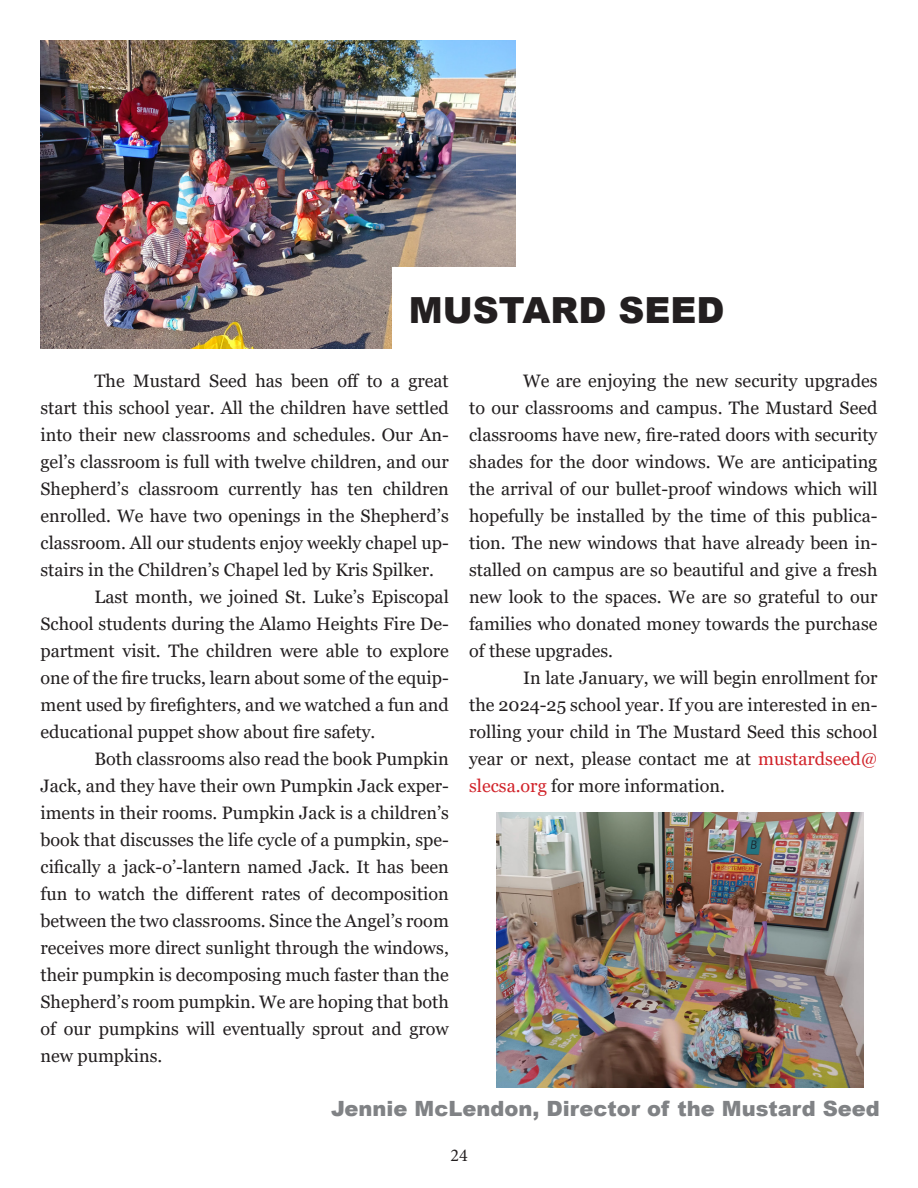
<style>
.page{position:relative;width:918px;height:1188px;background:#fff}
.page>*{position:absolute;margin:0;border:0;box-sizing:border-box;transform-origin:0 0}
.Heading_Arial_Black_24{font:900 36px "Arial";color:#231f20}
.By_Line_Arial_Black_16_grey{font:900 21px "Arial";color:#808285}
.Body_Gerogia_12_lead_18{font:18px/27px "Georgia";color:#231f20;text-align:justify}
.t1{font:18px "Minion Pro";color:#231f20}
.s1{color:#d1232a}
</style>
<div class="page">
<img style="left:40px;top:40px;width:476px;height:309px">
<img style="left:497px;top:812px;width:367px;height:276px">
<div style="left:392px;top:268px;width:232px;height:82px;background:#fff"></div>
<p class="Heading_Arial_Black_24" style="left:409px;top:284px;width:317px">MUSTARD SEED</p>
<p class="Body_Gerogia_12_lead_18" style="left:40px;top:368px;width:410px;text-indent:54px">The Mustard Seed has been off to a great start this school year. All the children have settled into their new classrooms and schedules. Our An&shy;gel’s classroom is full with twelve children, and our Shepherd’s classroom currently has ten children enrolled. We have two openings in the Shepherd’s classroom. All our students enjoy weekly chapel up&shy;stairs in the Children’s Chapel led by Kris Spilker.</p>
<p class="Body_Gerogia_12_lead_18" style="left:40px;top:584px;width:410px;text-indent:54px">Last month, we joined St. Luke’s Episcopal School students during the Alamo Heights Fire De&shy;partment visit. The children were able to explore one of the fire trucks, learn about some of the equip&shy;ment used by firefighters, and we watched a fun and educational puppet show about fire safety.</p>
<p class="Body_Gerogia_12_lead_18" style="left:40px;top:746px;width:410px;text-indent:54px">Both classrooms also read the book Pumpkin Jack, and they have their own Pumpkin Jack exper&shy;iments in their rooms. Pumpkin Jack is a children’s book that discusses the life cycle of a pumpkin, spe&shy;cifically a jack-o’-lantern named Jack. It has been fun to watch the different rates of decomposition between the two classrooms. Since the Angel’s room receives more direct sunlight through the windows, their pumpkin is decomposing much faster than the Shepherd’s room pumpkin. We are hoping that both of our pumpkins will eventually sprout and grow new pumpkins.</p>
<p class="Body_Gerogia_12_lead_18" style="left:469px;top:368px;width:410px;text-indent:54px">We are enjoying the new security upgrades to our classrooms and campus. The Mustard Seed classrooms have new, fire-rated doors with security shades for the door windows. We are anticipating the arrival of our bullet-proof windows which will hopefully be installed by the time of this publica&shy;tion. The new windows that have already been in&shy;stalled on campus are so beautiful and give a fresh new look to the spaces. We are so grateful to our families who donated money towards the purchase of these upgrades.</p>
<p class="Body_Gerogia_12_lead_18" style="left:469px;top:665px;width:410px;text-indent:54px">In late January, we will begin enrollment for the 2024-25 school year. If you are interested in en&shy;rolling your child in The Mustard Seed this school year or next, please contact me at <span class="s1">mustardseed@ slecsa.org</span> for more information.</p>
<p class="By_Line_Arial_Black_16_grey" style="left:331px;top:1093px;width:550px">Jennie McLendon, Director of the Mustard Seed</p>
<p class="t1" style="left:450px;top:1143px;width:19px">24</p>
</div>
